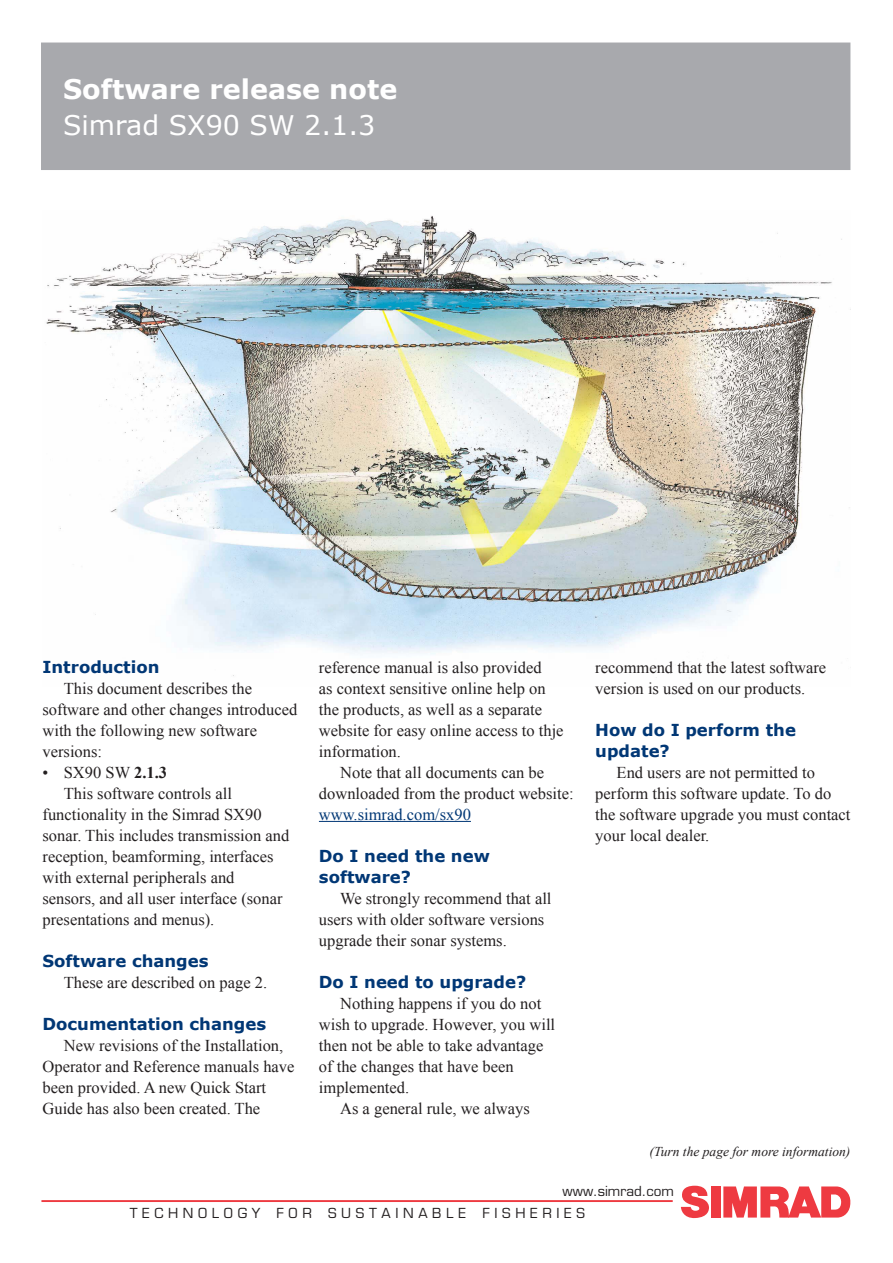
<style>
.page{position:relative;width:893px;height:1263px;background:#fff}
.page>*{position:absolute;margin:0;border:0;box-sizing:border-box;transform-origin:0 0}
.Title01{font:700 27px "Verdana";color:#fff}
.Title02{font:27px "Verdana";color:#fff}
.Bullet{font:16.5px/21px "Times New Roman";color:#231f20}
.Heading01{font:700 16.5px/21px "Verdana";color:#013775}
.Bullet_1{font:700 16.5px "Verdana";color:#013775}
.Normal_without_inden{font:16.5px "Times New Roman";color:#013775}
.t1{font:13.5px "Eurostile";letter-spacing:.345em;color:#231f20}
.Bullet_1-2{font:italic 13.5px "Times New Roman";color:#231f20}
.t2{font:13.5px "Eurostile";color:#231f20}
.s1{font-weight:700}
</style>
<div class="page">
<img style="left:46px;top:216px;width:804px;height:462px">
<hr style="left:319px;top:821px;width:152px;height:1px;background:#013775">
<div style="left:41px;top:43px;width:809px;height:127px;background:#a8a9ad"></div>
<hr style="left:42px;top:1200px;width:630px;height:2px;background:#ee3a41">
<svg style="left:681px;top:1186px;width:28px;height:33px"></svg>
<div style="left:711px;top:1186px;width:9px;height:31px;background:#ee3a41"></div>
<svg style="left:723px;top:1186px;width:127px;height:32px"></svg>
<p class="Title01" style="left:63px;top:70px;width:336px">Software release note</p>
<p class="Title02" style="left:63px;top:106px;width:314px">Simrad SX90 SW 2.1.3</p>
<p class="Heading01" style="left:43px;top:656px;width:119px">Introduction</p>
<p class="Bullet" style="left:43px;top:677px;width:256px;text-indent:21px">This document describes the software and other changes introduced with the following new software versions:</p>
<p class="Bullet" style="left:43px;top:761px;width:126px">• SX90 SW <span class="s1">2.1.3</span></p>
<p class="Bullet" style="left:43px;top:782px;width:248px;text-indent:21px">This software controls all functionality in the Simrad SX90 sonar. This includes transmission and reception, beamforming, interfaces with external peripherals and sensors, and all user interface (sonar presentations and menus).</p>
<p class="Heading01" style="left:43px;top:950px;width:168px">Software changes</p>
<p class="Bullet" style="left:64px;top:971px;width:205px">These are described on page 2.</p>
<p class="Bullet_1" style="left:43px;top:1012px;width:225px">Documentation changes</p>
<p class="Bullet" style="left:43px;top:1034px;width:253px;text-indent:21px">New revisions of the Installation, Operator and Reference manuals have been provided. A new Quick Start Guide has also been created. The</p>
<p class="Bullet" style="left:319px;top:656px;width:246px">reference manual is also provided<br>as context sensitive online help on the products, as well as a separate website for easy online access to thje information.</p>
<p class="Bullet" style="left:319px;top:761px;width:256px;text-align:center">Note that all documents can be downloaded from the product website:</p>
<p class="Normal_without_inden" style="left:319px;top:803px;width:154px">www.simrad.com/sx90</p>
<p class="Heading01" style="left:319px;top:845px;width:172px">Do I need the new software?</p>
<p class="Bullet" style="left:319px;top:887px;width:234px;text-indent:21px">We strongly recommend that all users with older software versions upgrade their sonar systems.</p>
<p class="Heading01" style="left:319px;top:971px;width:209px">Do I need to upgrade?</p>
<p class="Bullet" style="left:319px;top:992px;width:238px;text-indent:21px">Nothing happens if you do not wish to upgrade. However, you will then not be able to take advantage of the changes that have been implemented.</p>
<p class="Bullet" style="left:340px;top:1097px;width:191px">As a general rule, we always</p>
<p class="Bullet" style="left:595px;top:656px;width:232px">recommend that the latest software version is used on our products.</p>
<p class="Heading01" style="left:595px;top:719px;width:202px">How do I perform the update?</p>
<p class="Bullet" style="left:595px;top:761px;width:257px;text-indent:21px">End users are not permitted to perform this software update. To do the software upgrade you must contact your local dealer.</p>
<p class="Bullet_1-2" style="left:650px;top:1142px;width:202px">(Turn the page for more information)</p>
<p class="t2" style="left:563px;top:1183px;width:113px">www.simrad.com</p>
<p class="t1" style="left:130px;top:1205px;width:457px">TECHNOLOGY FOR SUSTAINABLE FISHERIES</p>
</div>
